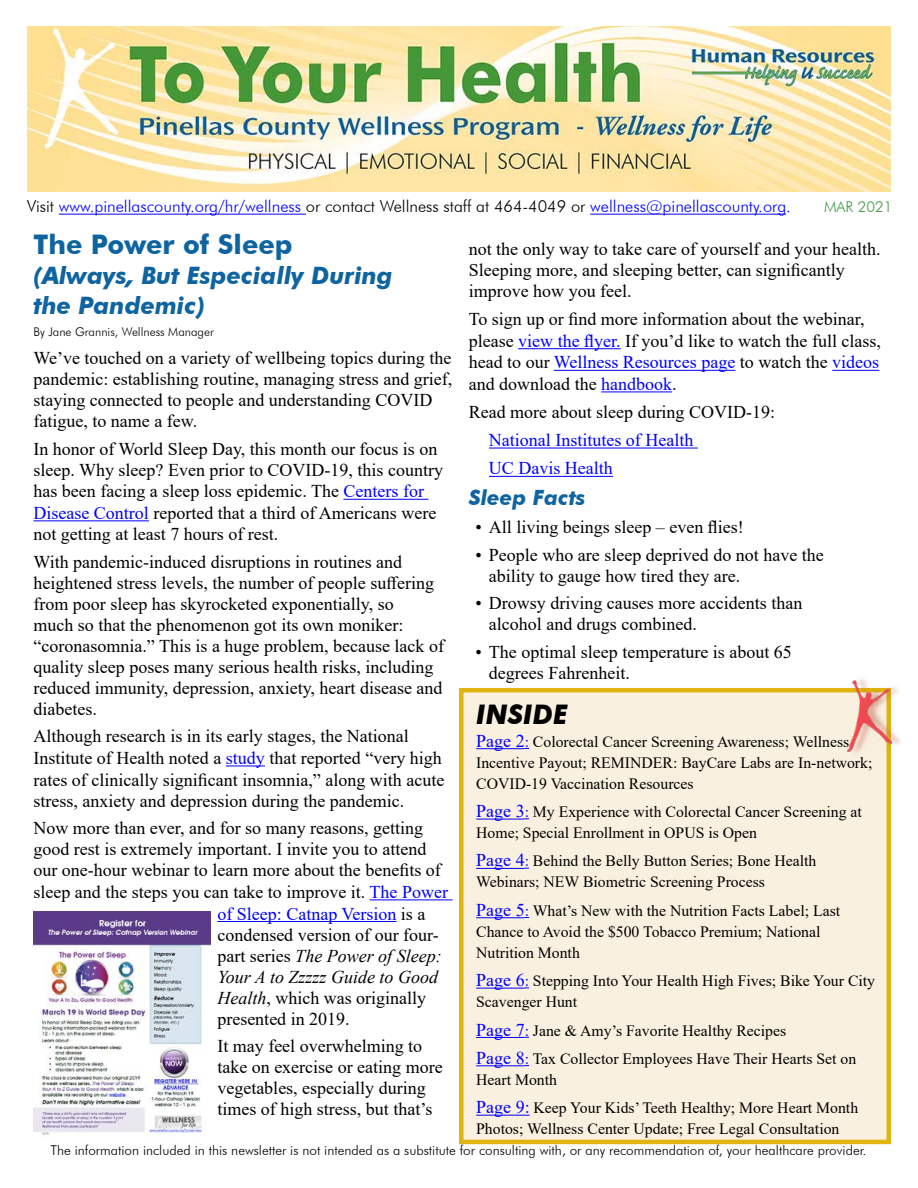
<style>
.page{position:relative;width:918px;height:1188px;background:#fff}
.page>*{position:absolute;margin:0;border:0;box-sizing:border-box;transform-origin:0 0}
.t1{font:700 27px "Futura BT";color:#0e64a1}
.t2{font:italic 700 27px "Futura BT";color:#000}
.t3{font:italic 700 24px/30px "Futura BT";color:#0e64a1}
.t4{font:italic 700 21px "Futura BT";color:#0e64a1}
.body_copy{font:18px/21px "Times New Roman";color:#000}
.Bullets{font:18px/21px "Times New Roman";color:#000}
.body_copy-2{font:18px "Times New Roman";color:#00f}
.body_copy-3{font:italic 18px "Times New Roman";color:#000}
.t5{font:300 16.5px "Futura BT";color:#00f}
.body_copy-4{font:15.75px/21px "Times New Roman";color:#000}
.t6{font:300 15px "Futura BT";color:#459945}
.body_copy-5{font:300 13.5px "Futura BT";color:#000}
.t7{font:300 12px "Futura BT";color:#000}
.s1{color:#000}
.s2{color:#00f}
.s3{font-style:normal}
.s4{font-style:italic}
.s5{font-size:18px;color:#00f}
</style>
<div class="page">
<img style="left:27px;top:27px;width:864px;height:164px">
<hr style="left:59px;top:214px;width:247px;height:1px;background:#00f">
<hr style="left:590px;top:214px;width:196px;height:1px;background:#00f">
<div style="left:461px;top:690px;width:428px;height:452px;background:#faf0e0"></div>
<div style="left:459px;top:688px;width:432px;height:456px;border:4px solid #e2b411"></div>
<hr style="left:344px;top:499px;width:85px;height:1px;background:#00f">
<hr style="left:33px;top:520px;width:116px;height:1px;background:#00f">
<hr style="left:226px;top:766px;width:39px;height:1px;background:#00f">
<hr style="left:370px;top:899px;width:83px;height:1px;background:#00f">
<hr style="left:217px;top:921px;width:179px;height:1px;background:#00f">
<hr style="left:518px;top:348px;width:103px;height:1px;background:#00f">
<hr style="left:554px;top:370px;width:181px;height:1px;background:#00f">
<hr style="left:832px;top:370px;width:47px;height:1px;background:#00f">
<hr style="left:601px;top:391px;width:71px;height:1px;background:#00f">
<hr style="left:489px;top:448px;width:209px;height:1px;background:#00f">
<hr style="left:489px;top:476px;width:124px;height:1px;background:#00f">
<img style="left:33px;top:911px;width:178px;height:224px">
<hr style="left:476px;top:748px;width:49px;height:1px;background:#00f">
<hr style="left:476px;top:819px;width:49px;height:1px;background:#00f">
<hr style="left:476px;top:868px;width:49px;height:1px;background:#00f">
<hr style="left:476px;top:917px;width:49px;height:1px;background:#00f">
<hr style="left:476px;top:988px;width:49px;height:1px;background:#00f">
<hr style="left:476px;top:1037px;width:49px;height:1px;background:#00f">
<hr style="left:476px;top:1065px;width:49px;height:1px;background:#00f">
<hr style="left:476px;top:1115px;width:54px;height:1px;background:#00f">
<div style="left:851px;top:676px;width:53px;height:80px;background:#b7513c;opacity:.42"></div>
<img style="left:847px;top:681px;width:44px;height:70px">
<p class="t5" style="left:27px;top:196px;width:765px"><span class="s1">Visit</span> www.pinellascounty.org/hr/wellness <span class="s1">or contact Wellness staff at 464-4049 or</span> wellness@pinellascounty.org.</p>
<p class="t6" style="left:824px;top:198px;width:70px">MAR 2021</p>
<h2 class="t1" style="left:33px;top:228px;width:261px">The Power of Sleep</h2>
<h2 class="t3" style="left:33px;top:261px;width:361px">(Always, But Especially During the Pandemic)</h2>
<p class="t7" style="left:33px;top:325px;width:182px">By Jane Grannis, Wellness Manager</p>
<p class="body_copy" style="left:33px;top:347px;width:420px">We’ve touched on a variety of wellbeing topics during the pandemic: establishing routine, managing stress and grief, staying connected to people and understanding COVID fatigue, to name a few.</p>
<p class="body_copy" style="left:33px;top:437px;width:411px">In honor of World Sleep Day, this month our focus is on sleep. Why sleep? Even prior to COVID-19, this country has been facing a sleep loss epidemic. The <span class="s2">Centers for Disease Control</span> reported that a third of Americans were not getting at least 7 hours of rest.</p>
<p class="body_copy" style="left:33px;top:551px;width:412px">With pandemic-induced disruptions in routines and heightened stress levels, the number of people suffering from poor sleep has skyrocketed exponentially, so<br>much so that the phenomenon got its own moniker: “coronasomnia.” This is a huge problem, because lack of quality sleep poses many serious health risks, including reduced immunity, depression, anxiety, heart disease and diabetes.</p>
<p class="body_copy" style="left:33px;top:725px;width:412px;line-height:21.5px">Although research is in its early stages, the National Institute of Health noted a <span class="s2">study</span> that reported “very high rates of clinically significant insomnia,” along with acute stress, anxiety and depression during the pandemic.</p>
<p class="body_copy" style="left:33px;top:817px;width:391px">Now more than ever, and for so many reasons, getting</p>
<p class="body_copy" style="left:33px;top:838px;width:394px">good rest is extremely important. I invite you to attend</p>
<p class="body_copy" style="left:33px;top:859px;width:409px">our one-hour webinar to learn more about the benefits of</p>
<p class="body_copy" style="left:33px;top:881px;width:416px">sleep and the steps you can take to improve it. <span class="s2">The Power</span></p>
<p class="body_copy-2" style="left:217px;top:901px;width:210px">of Sleep: Catnap Version <span class="s1">is a</span></p>
<p class="body_copy" style="left:217px;top:924px;width:223px">condensed version of our four-</p>
<p class="body_copy-3" style="left:217px;top:943px;width:226px"><span class="s3">part series</span> The Power of Sleep:</p>
<p class="body_copy-3" style="left:217px;top:964px;width:222px">Your A to Zzzzz Guide to Good</p>
<p class="body_copy" style="left:217px;top:987px;width:210px"><span class="s4">Health</span>, which was originally</p>
<p class="body_copy" style="left:217px;top:1008px;width:134px">presented in 2019.</p>
<p class="body_copy" style="left:217px;top:1035px;width:227px">It may feel overwhelming to take on exercise or eating more vegetables, especially during times of high stress, but that’s</p>
<p class="body_copy" style="left:469px;top:238px;width:413px">not the only way to take care of yourself and your health.<br>Sleeping more, and sleeping better, can significantly improve how you feel.</p>
<p class="body_copy" style="left:469px;top:308px;width:414px;line-height:21.6px">To sign up or find more information about the webinar, please <span class="s2">view the flyer.</span> If you’d like to watch the full class, head to our <span class="s2">Wellness Resources page</span> to watch the <span class="s2">videos </span>and download the <span class="s2">handbook</span>.</p>
<p class="body_copy" style="left:469px;top:401px;width:308px">Read more about sleep during COVID-19:</p>
<p class="body_copy-2" style="left:489px;top:427px;width:206px">National Institutes of Health</p>
<p class="body_copy-2" style="left:489px;top:456px;width:125px">UC Davis Health</p>
<h3 class="t4" style="left:469px;top:485px;width:118px">Sleep Facts</h3>
<p class="Bullets" style="left:475px;top:516px;width:270px">• All living beings sleep – even flies!</p>
<p class="Bullets" style="left:489px;top:544px;width:336px;text-indent:-14px">• People who are sleep deprived do not have the ability to gauge how tired they are.</p>
<p class="Bullets" style="left:489px;top:592px;width:315px;text-indent:-14px">• Drowsy driving causes more accidents than alcohol and drugs combined.</p>
<p class="Bullets" style="left:489px;top:641px;width:304px;text-indent:-14px">• The optimal sleep temperature is about 65 degrees Fahrenheit.</p>
<h2 class="t2" style="left:476px;top:698px;width:93px">INSIDE</h2>
<p class="body_copy-4" style="left:476px;top:730px;width:398px"><span class="s5">Page 2</span><span class="s2">:</span> Colorectal Cancer Screening Awareness; Wellness<br>Incentive Payout; REMINDER: BayCare Labs are In-network;<br>COVID-19 Vaccination Resources</p>
<p class="body_copy-4" style="left:476px;top:801px;width:387px"><span class="s5">Page 3</span><span class="s2">:</span> My Experience with Colorectal Cancer Screening at<br>Home; Special Enrollment in OPUS is Open</p>
<p class="body_copy-4" style="left:476px;top:850px;width:342px"><span class="s5">Page 4</span><span class="s2">:</span> Behind the Belly Button Series; Bone Health<br>Webinars; NEW Biometric Screening Process</p>
<p class="body_copy-4" style="left:476px;top:900px;width:366px"><span class="s5">Page 5</span><span class="s2">:</span> What’s New with the Nutrition Facts Label; Last<br>Chance to Avoid the $500 Tobacco Premium; National<br>Nutrition Month</p>
<p class="body_copy-4" style="left:476px;top:970px;width:400px"><span class="s5">Page 6</span><span class="s2">:</span> Stepping Into Your Health High Fives; Bike Your City<br>Scavenger Hunt</p>
<p class="body_copy-4" style="left:476px;top:1019px;width:312px"><span class="s5">Page 7</span><span class="s2">:</span> Jane &amp; Amy’s Favorite Healthy Recipes</p>
<p class="body_copy-4" style="left:476px;top:1048px;width:382px"><span class="s5">Page 8</span><span class="s2">:</span> Tax Collector Employees Have Their Hearts Set on<br>Heart Month</p>
<p class="body_copy-4" style="left:476px;top:1097px;width:384px"><span class="s5">Page 9:</span> Keep Your Kids’ Teeth Healthy; More Heart Month<br>Photos; Wellness Center Update; Free Legal Consultation</p>
<p class="body_copy-5" style="left:50px;top:1142px;width:818px">The information included in this newsletter is not intended as a substitute for consulting with, or any recommendation of, your healthcare provider.</p>
</div>
